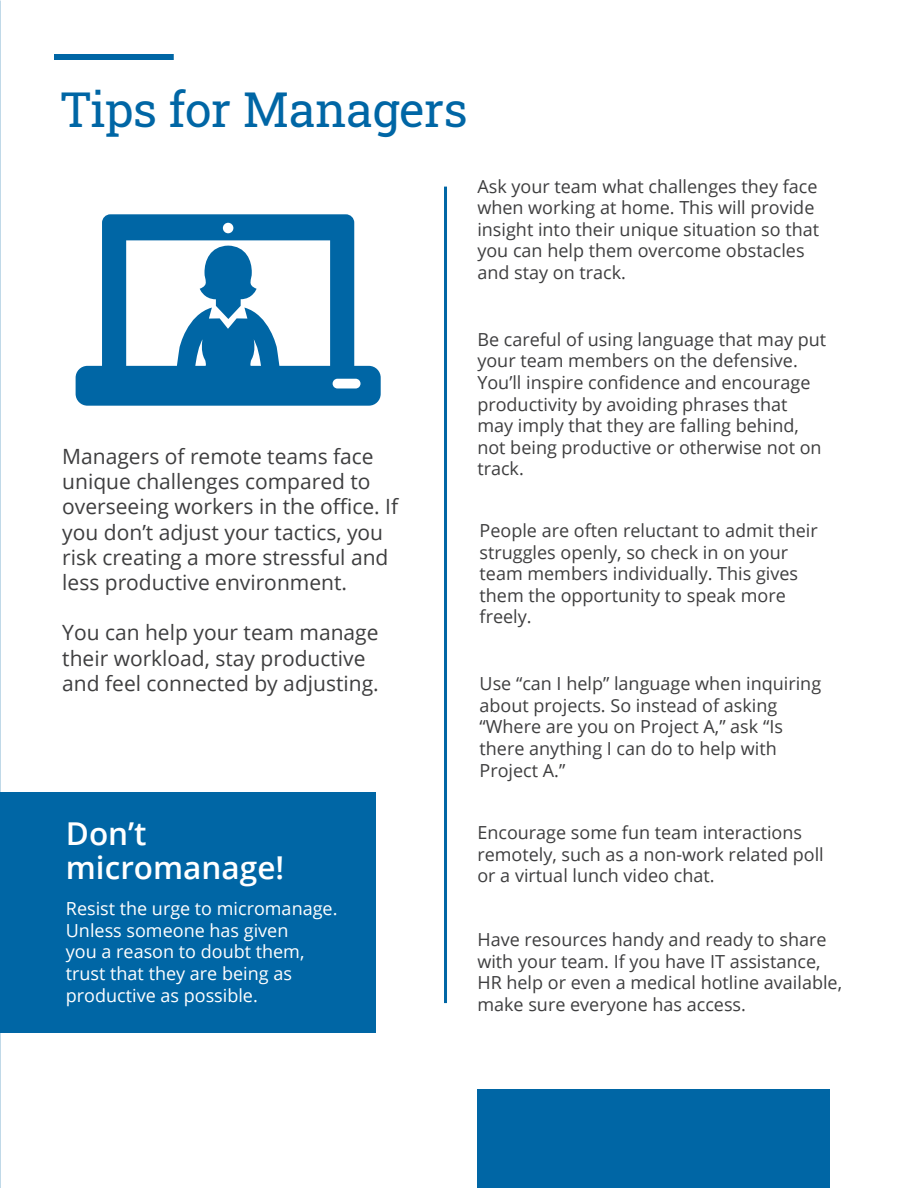
<style>
.page{position:relative;width:918px;height:1188px;background:#fff}
.page>*{position:absolute;margin:0;border:0;box-sizing:border-box;transform-origin:0 0}
.AG_Body{font:48px "Roboto Slab";letter-spacing:-.005em;color:#0066a5}
.t1{font:600 31.5px/34.5px "Open Sans";color:#fff}
.t2{font:21px/25.2px "Open Sans";color:#3e3e3f}
.t3{font:18px/21.6px "Open Sans";color:#3e3e3f}
.t4{font:18px/21.6px "Open Sans";color:#fff}
</style>
<div class="page">
<div style="left:477px;top:1089px;width:352px;height:99px;background:#0066a5"></div>
<div style="left:0;top:792px;width:376px;height:241px;background:#0066a5"></div>
<svg style="left:76px;top:214px;width:305px;height:192px;fill:#0066a5"></svg>
<div style="left:54px;top:54px;width:120px;height:6px;background:#0066a5"></div>
<hr style="left:444px;top:187px;width:3px;height:816px;background:#0066a5">
<p class="AG_Body" style="left:60px;top:77px;width:410px">Tips for Managers</p>
<p class="t3" style="left:477px;top:175px;width:343px">Ask your team what challenges they face when working at home. This will provide insight into their unique situation so that you can help them overcome obstacles and stay on track.</p>
<p class="t2" style="left:62px;top:443px;width:338px">Managers of remote teams face unique challenges compared to overseeing workers in the office. If you don’t adjust your tactics, you risk creating a more stressful and less productive environment.</p>
<p class="t2" style="left:62px;top:620px;width:318px">You can help your team manage their workload, stay productive and feel connected by adjusting.</p>
<p class="t1" style="left:66px;top:815px;width:220px">Don’t micromanage!</p>
<p class="t4" style="left:66px;top:897px;width:273px">Resist the urge to micromanage.<br>Unless someone has given<br>you a reason to doubt them, trust that they are being as productive as possible.</p>
<p class="t3" style="left:477px;top:328px;width:350px">Be careful of using language that may put your team members on the defensive.<br>You’ll inspire confidence and encourage productivity by avoiding phrases that may imply that they are falling behind, not being productive or otherwise not on track.</p>
<p class="t3" style="left:480px;top:519px;width:340px">People are often reluctant to admit their struggles openly, so check in on your team members individually. This gives them the opportunity to speak more freely.</p>
<p class="t3" style="left:480px;top:672px;width:343px">Use “can I help” language when inquiring about projects. So instead of asking “Where are you on Project A,” ask “Is there anything I can do to help with<br>Project A.”</p>
<p class="t3" style="left:477px;top:821px;width:348px">Encourage some fun team interactions remotely, such as a non-work related poll or a virtual lunch video chat.</p>
<p class="t3" style="left:477px;top:928px;width:366px">Have resources handy and ready to share with your team. If you have IT assistance, HR help or even a medical hotline available, make sure everyone has access.</p>
</div>
